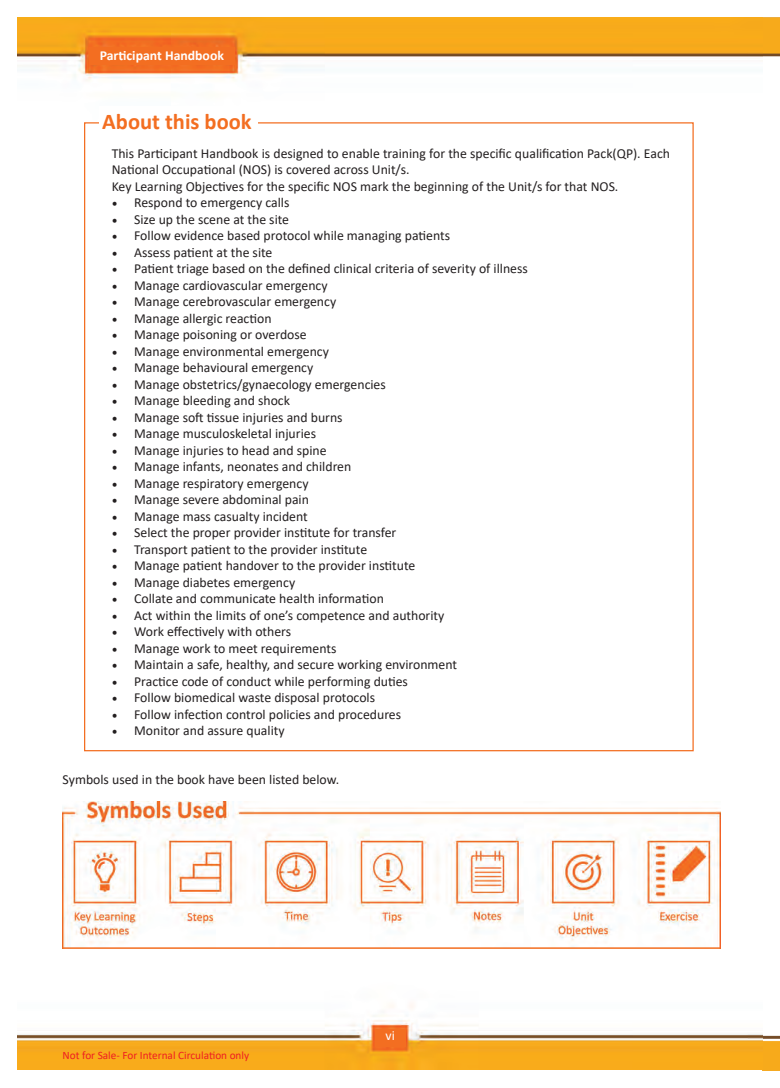
<style>
.page{position:relative;width:780px;height:1088px;background:#fff}
.page>*{position:absolute;margin:0;border:0;box-sizing:border-box;transform-origin:0 0}
.t1{font:700 22.5px "Calibri";color:#f36e21}
.t2{font:13.75px/16.5px "Calibri";color:#231f20}
.t3{font:700 13.75px "Calibri";color:#fff}
.t4{font:13.75px "Calibri";color:#fff}
.t5{font:11.25px "Calibri";color:#ee1d23}
.s1{font-family:"Minion Pro";font-size:15px}
</style>
<div class="page">
<img style="left:18px;top:18px;width:762px;height:1052px">
<div style="left:99px;top:106px;width:158px;height:30px;background:#fff"></div>
<div style="left:375px;top:1029px;width:30px;height:18px;background:#f36e21"></div>
<div style="left:89px;top:48px;width:146px;height:17px;background:#f36e21"></div>
<img style="left:63px;top:802px;width:657px;height:145px">
<hr style="left:63px;top:947px;width:657px;height:2px;background:#f36e21">
<p class="t3" style="left:100px;top:46px;width:126px">Participant Handbook</p>
<p class="t1" style="left:102px;top:106px;width:151px">About this book</p>
<p class="t2" style="left:112px;top:145px;width:560px">This Participant Handbook is designed to enable training for the specific qualification Pack(QP). Each<br>National Occupational (NOS) is covered across Unit/s.</p>
<p class="t2" style="left:112px;top:178px;width:508px">Key Learning Objectives for the specific NOS mark the beginning of the Unit/s for that NOS.</p>
<p class="t2" style="left:112px;top:195px;width:179px"><span class="s1">•</span> Respond to emergency calls</p>
<p class="t2" style="left:112px;top:211px;width:179px"><span class="s1">•</span> Size up the scene at the site</p>
<p class="t2" style="left:112px;top:228px;width:340px"><span class="s1">•</span> Follow evidence based protocol while managing patients</p>
<p class="t2" style="left:112px;top:244px;width:162px"><span class="s1">•</span> Assess patient at the site</p>
<p class="t2" style="left:112px;top:261px;width:417px"><span class="s1">•</span> Patient triage based on the defi ned clinical criteria of severity of illness</p>
<p class="t2" style="left:112px;top:277px;width:217px"><span class="s1">•</span> Manage cardiovascular emergency</p>
<p class="t2" style="left:112px;top:294px;width:226px"><span class="s1">•</span> Manage cerebrovascular emergency</p>
<p class="t2" style="left:112px;top:310px;width:161px"><span class="s1">•</span> Manage allergic reaction</p>
<p class="t2" style="left:112px;top:327px;width:196px"><span class="s1">•</span> Manage poisoning or overdose</p>
<p class="t2" style="left:112px;top:343px;width:219px"><span class="s1">•</span> Manage environmental emergency</p>
<p class="t2" style="left:112px;top:360px;width:203px"><span class="s1">•</span> Manage behavioural emergency</p>
<p class="t2" style="left:112px;top:376px;width:276px"><span class="s1">•</span> Manage obstetrics/gynaecology emergencies</p>
<p class="t2" style="left:112px;top:393px;width:180px"><span class="s1">•</span> Manage bleeding and shock</p>
<p class="t2" style="left:112px;top:409px;width:232px"><span class="s1">•</span> Manage soft tissue injuries and burns</p>
<p class="t2" style="left:112px;top:426px;width:206px"><span class="s1">•</span> Manage musculoskeletal injuries</p>
<p class="t2" style="left:112px;top:442px;width:216px"><span class="s1">•</span> Manage injuries to head and spine</p>
<p class="t2" style="left:112px;top:459px;width:241px"><span class="s1">•</span> Manage infants, neonates and children</p>
<p class="t2" style="left:112px;top:475px;width:198px"><span class="s1">•</span> Manage respiratory emergency</p>
<p class="t2" style="left:112px;top:492px;width:199px"><span class="s1">•</span> Manage severe abdominal pain</p>
<p class="t2" style="left:112px;top:508px;width:198px"><span class="s1">•</span> Manage mass casualty incident</p>
<p class="t2" style="left:112px;top:525px;width:286px"><span class="s1">•</span> Select the proper provider institute for transfer</p>
<p class="t2" style="left:112px;top:541px;width:257px"><span class="s1">•</span> Transport patient to the provider institute</p>
<p class="t2" style="left:112px;top:558px;width:305px"><span class="s1">•</span> Manage patient handover to the provider institute</p>
<p class="t2" style="left:112px;top:574px;width:185px"><span class="s1">•</span> Manage diabetes emergency</p>
<p class="t2" style="left:112px;top:591px;width:274px"><span class="s1">•</span> Collate and communicate health information</p>
<p class="t2" style="left:112px;top:607px;width:334px"><span class="s1">•</span> Act within the limits of one’s competence and authority</p>
<p class="t2" style="left:112px;top:624px;width:181px"><span class="s1">•</span> Work effectively with others</p>
<p class="t2" style="left:112px;top:640px;width:226px"><span class="s1">•</span> Manage work to meet requirements</p>
<p class="t2" style="left:112px;top:657px;width:347px"><span class="s1">•</span> Maintain a safe, healthy, and secure working environment</p>
<p class="t2" style="left:112px;top:673px;width:298px"><span class="s1">•</span> Practice code of conduct while performing duties</p>
<p class="t2" style="left:112px;top:690px;width:265px"><span class="s1">•</span> Follow biomedical waste disposal protocols</p>
<p class="t2" style="left:112px;top:706px;width:291px"><span class="s1">•</span> Follow infection control policies and procedures</p>
<p class="t2" style="left:112px;top:723px;width:174px"><span class="s1">•</span> Monitor and assure quality</p>
<p class="t2" style="left:63px;top:772px;width:278px">Symbols used in the book have been listed below.</p>
<p class="t5" style="left:63px;top:1047px;width:188px">Not for Sale- For Internal Circulation only</p>
<p class="t4" style="left:385px;top:1026px;width:11px">vi</p>
</div>
